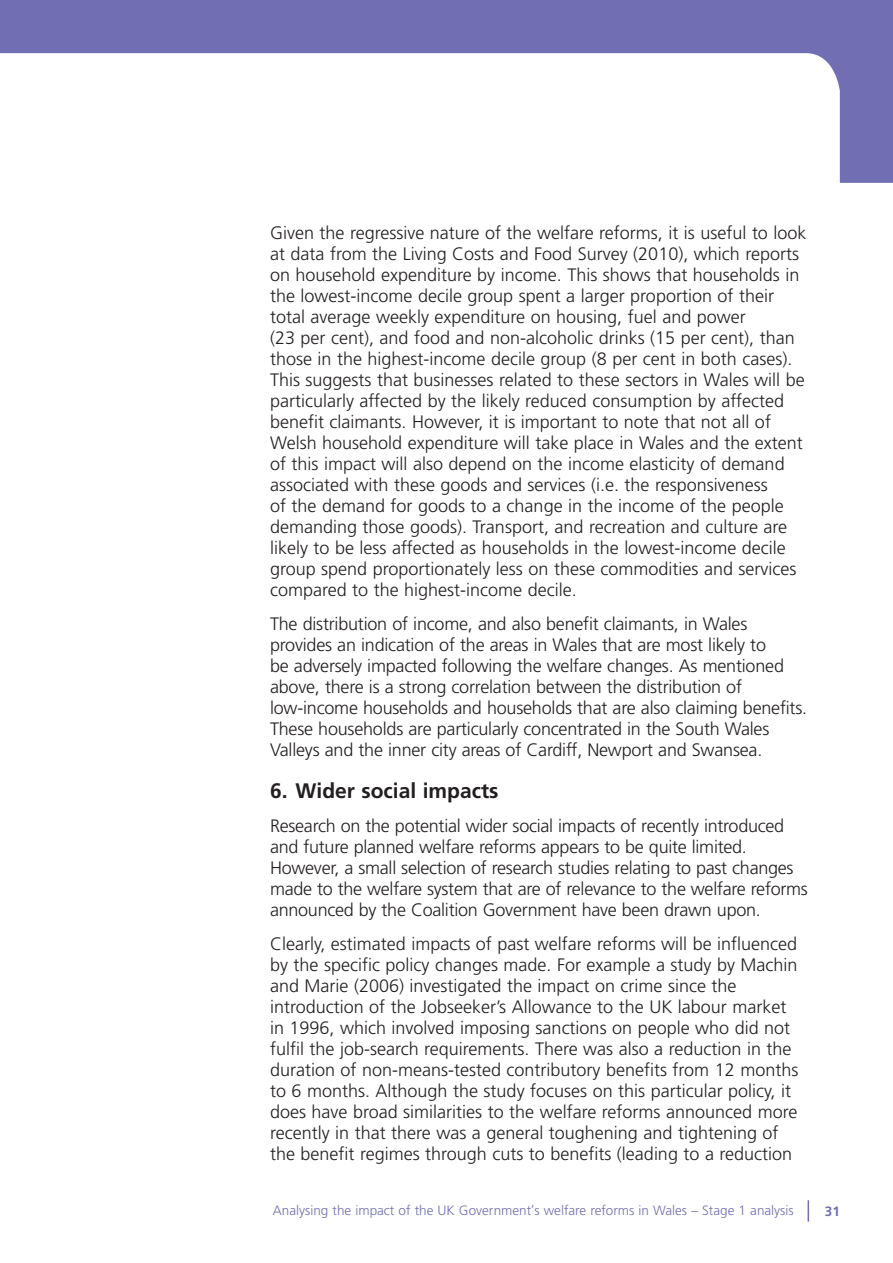
<style>
.page{position:relative;width:893px;height:1263px;background:#fff}
.page>*{position:absolute;margin:0;border:0;box-sizing:border-box;transform-origin:0 0}
.t1{font:700 21px "Frutiger LT Std";color:#231f20}
.t2{font:300 18px/21px "Frutiger LT Std";color:#231f20}
.t3{font:300 13.5px "Frutiger LT Std";color:#716eb3}
.t4{font:700 13.5px "Frutiger LT Std";color:#716eb3}
.s1{font-stretch:condensed}
</style>
<div class="page">
<svg style="left:0;top:0;width:893px;height:183px"></svg>
<hr style="left:807px;top:1200px;width:2px;height:21px;background:#716eb3">
<p class="t2" style="left:270px;top:222px;width:538px">Given the regressive nature of the welfare reforms, it is useful to look at data from the Living Costs and Food Survey (2010), which reports on household expenditure by income. This shows that households in the lowest-income decile group spent a larger proportion of their total average weekly expenditure on housing, fuel and power<br>(23 per cent), and food and non-alcoholic drinks (15 per cent), than those in the highest-income decile group (8 per cent in both cases).<br>This suggests that businesses related to these sectors in Wales will be particularly affected by the likely reduced consumption by affected benefit claimants. However, it is important to note that not all of Welsh household expenditure will take place in Wales and the extent of this impact will also depend on the income elasticity of demand associated with these goods and services (i.e. the responsiveness<br>of the demand for goods to a change in the income of the people demanding those goods). Transport, and recreation and culture are likely to be less affected as households in the lowest-income decile group spend proportionately less on these commodities and services compared to the highest-income decile.</p>
<p class="t2" style="left:270px;top:613px;width:539px">The distribution of income, and also benefit claimants, in Wales provides an indication of the areas in Wales that are most likely to<br>be adversely impacted following the welfare changes. As mentioned above, there is a strong correlation between the distribution of low-income households and households that are also claiming benefits.<br>These households are particularly concentrated in the South Wales Valleys and the inner city areas of Cardiff, Newport and Swansea.</p>
<p class="t1" style="left:270px;top:778px;width:230px">6. Wider social impacts</p>
<p class="t2" style="left:270px;top:815px;width:539px">Research on the potential wider social impacts of recently introduced and future planned welfare reforms appears to be quite limited.<br>However, a small selection of research studies relating to past changes made to the welfare system that are of relevance to the welfare reforms announced by the Coalition Government have been drawn upon.</p>
<p class="t2" style="left:270px;top:933px;width:530px">Clearly, estimated impacts of past welfare reforms will be influenced by the specific policy changes made. For example a study by Machin and Marie (2006) investigated the impact on crime since the introduction of the Jobseeker’s Allowance to the UK labour market in 1996, which involved imposing sanctions on people who did not fulfil the job-search requirements. There was also a reduction in the duration of non-means-tested contributory benefits from 12 months to 6 months. Although the study focuses on this particular policy, it does have broad similarities to the welfare reforms announced more recently in that there was a general toughening and tightening of the benefit regimes through cuts to benefits (leading to a reduction</p>
<p class="t3" style="left:273px;top:1203px;width:522px">Analysing the impact of the UK Government<span class="s1">’</span>s welfare reforms in Wales – Stage 1 analysis</p>
<p class="t4" style="left:825px;top:1203px;width:17px">31</p>
</div>
